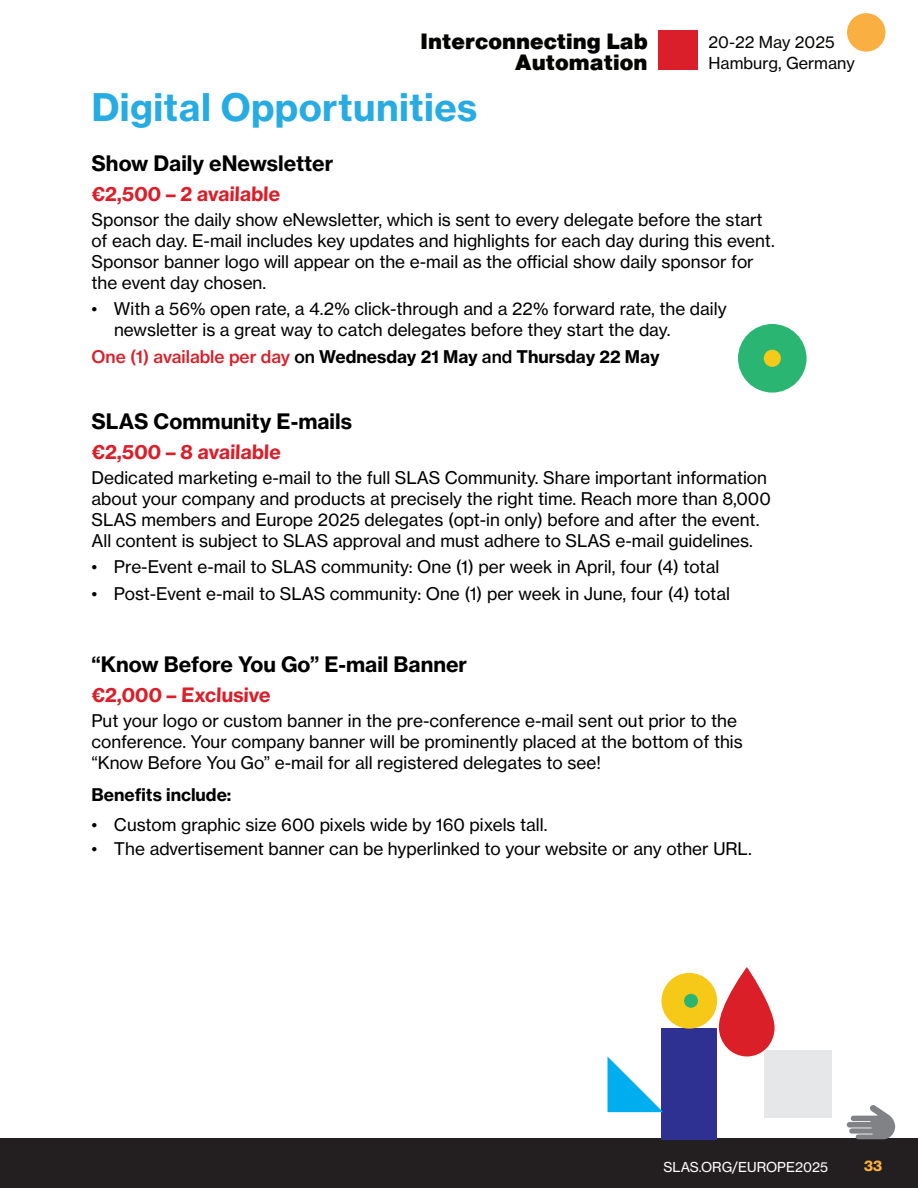
<style>
.page{position:relative;width:918px;height:1188px;background:#fff}
.page>*{position:absolute;margin:0;border:0;box-sizing:border-box;transform-origin:0 0}
.t1{font:37.5px "N Haas Grotesk TX Pro 75 Bd";letter-spacing:.01em;color:#26abe2}
.t2{font:900 21.75px/21.1px "Helvetica Now Text";color:#050504;text-align:right}
.t3{font:21px "N Haas Grotesk TX Pro 75 Bd";color:#000}
.t4{font:19.5px "N Haas Grotesk TX Pro 75 Bd";color:#da1f2a}
.t5{font:17.25px/21px "N Haas Grotesk TX Pro 55 Rg";color:#000}
.t6{font:17.25px "N Haas Grotesk TX Pro 75 Bd";color:#000}
.t7{font:16.2px/21px "N Haas Grotesk TX Pro 55 Rg";color:#050504}
.t8{font:15px "N Haas Grotesk DS Pro 75 Bd";color:#fbb042}
.t9{font:13.5px "N Haas Grotesk TX Pro 55 Rg";color:#fff}
.s1{font-family:"N Haas Grotesk TX Pro 65 Md";color:#da1f29}
.s2{font-family:"N Haas Grotesk TX Pro 65 Md"}
</style>
<div class="page">
<div style="left:0;top:1138px;width:918px;height:50px;background:#231f20"></div>
<div style="left:658px;top:30px;width:40px;height:40px;background:#da1f2a"></div>
<div style="left:847px;top:13px;width:38px;height:39px;background:#faaf42;border-radius:50%"></div>
<div style="left:738px;top:324px;width:69px;height:69px;background:#2bb572;border-radius:50%"></div>
<div style="left:764px;top:350px;width:17px;height:17px;background:#f6ca19;border-radius:50%"></div>
<div style="left:661px;top:1067px;width:56px;height:73px;background:#2e3092"></div>
<div style="left:661px;top:1029px;width:56px;height:55px;background:#2e3092"></div>
<svg style="left:607px;top:1056px;width:56px;height:56px"></svg>
<svg style="left:719px;top:967px;width:56px;height:89px"></svg>
<div style="left:661px;top:973px;width:56px;height:56px;background:#f6c817;border-radius:50%"></div>
<div style="left:684px;top:994px;width:14px;height:14px;background:#2bb572;border-radius:50%"></div>
<svg style="left:847px;top:1105px;width:48px;height:34px"></svg>
<div style="left:764px;top:1051px;width:68px;height:67px;background:#e6e7e9"></div>
<p class="t2" style="left:421px;top:30px;width:229px">Interconnecting Lab<br>Automation</p>
<p class="t1" style="left:92px;top:83px;width:387px">Digital Opportunities</p>
<p class="t7" style="left:709px;top:31px;width:148px">20-22 May 2025<br>Hamburg, Germany</p>
<p class="t3" style="left:92px;top:150px;width:243px">Show Daily eNewsletter</p>
<p class="t4" style="left:92px;top:181px;width:191px">€2,500 – 2 available</p>
<p class="t5" style="left:92px;top:210px;width:685px">Sponsor the daily show eNewsletter, which is sent to every delegate before the start of each day. E-mail includes key updates and highlights for each day during this event.<br>Sponsor banner logo will appear on the e-mail as the official show daily sponsor for the event day chosen.</p>
<p class="t5" style="left:114px;top:298px;width:614px;text-indent:-22px">• With a 56% open rate, a 4.2% click-through and a 22% forward rate, the daily newsletter is a great way to catch delegates before they start the day.</p>
<p class="t6" style="left:92px;top:346px;width:570px"><span class="s1">One (1) available per day</span> <span class="s2">on</span> Wednesday 21 May <span class="s2">and</span> Thursday 22 May</p>
<p class="t3" style="left:92px;top:408px;width:262px">SLAS Community E-mails</p>
<p class="t4" style="left:92px;top:439px;width:192px">€2,500 – 8 available</p>
<p class="t5" style="left:92px;top:468px;width:681px">Dedicated marketing e-mail to the full SLAS Community. Share important information about your company and products at precisely the right time. Reach more than 8,000<br>SLAS members and Europe 2025 delegates (opt-in only) before and after the event.<br>All content is subject to SLAS approval and must adhere to SLAS e-mail guidelines.</p>
<p class="t5" style="left:92px;top:556px;width:629px">• Pre-Event e-mail to SLAS community: One (1) per week in April, four (4) total</p>
<p class="t5" style="left:92px;top:583px;width:640px">• Post-Event e-mail to SLAS community: One (1) per week in June, four (4) total</p>
<p class="t3" style="left:92px;top:651px;width:377px">“Know Before You Go” E-mail Banner</p>
<p class="t4" style="left:92px;top:682px;width:181px">€2,000 – Exclusive</p>
<p class="t5" style="left:92px;top:711px;width:653px">Put your logo or custom banner in the pre-conference e-mail sent out prior to the conference. Your company banner will be prominently placed at the bottom of this “Know Before You Go” e-mail for all registered delegates to see!</p>
<p class="t6" style="left:92px;top:784px;width:141px">Benefits include:</p>
<p class="t5" style="left:92px;top:814px;width:457px">• Custom graphic size 600 pixels wide by 160 pixels tall.</p>
<p class="t5" style="left:92px;top:838px;width:662px">• The advertisement banner can be hyperlinked to your website or any other URL.</p>
<p class="t9" style="left:664px;top:1158px;width:166px">SLAS.ORG/EUROPE2025</p>
<p class="t8" style="left:864px;top:1157px;width:19px">33</p>
</div>
